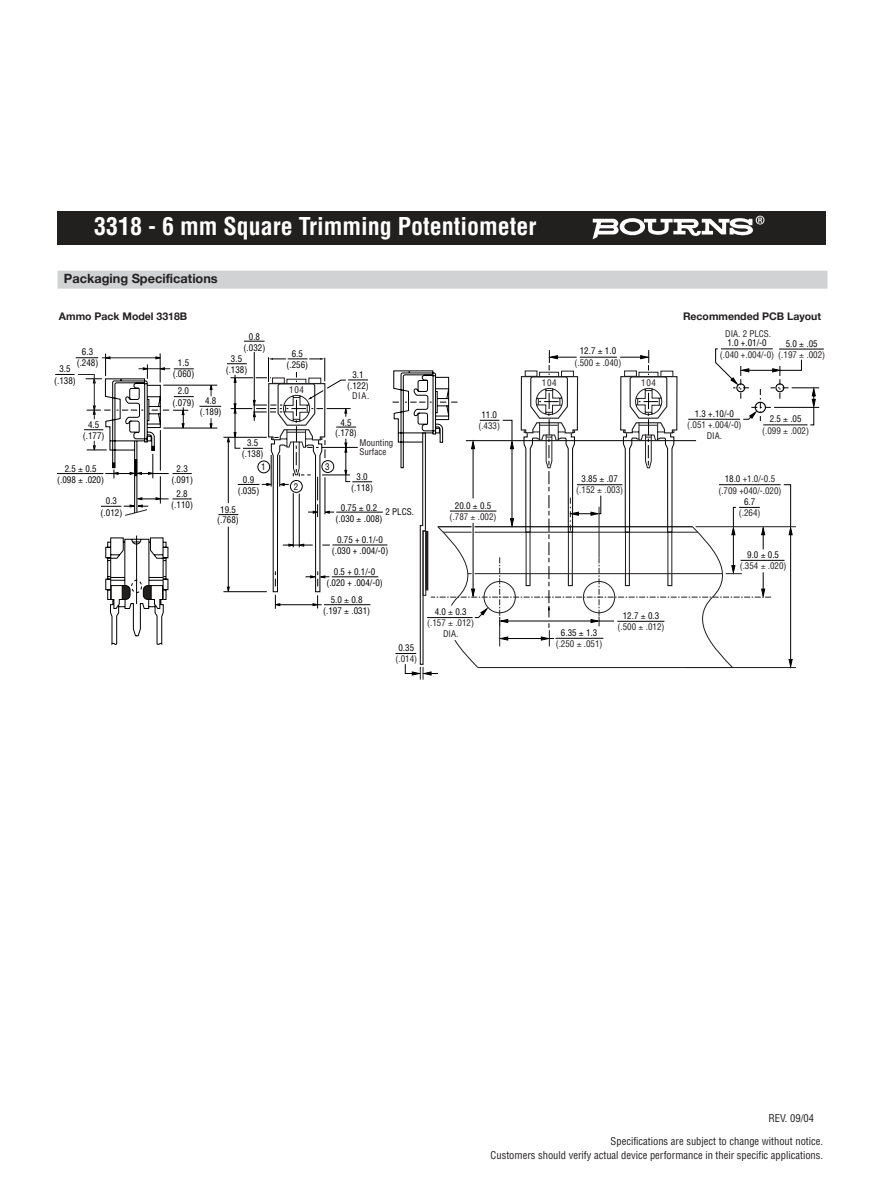
<style>
.page{position:relative;width:891px;height:1188px;background:#fff}
.page>*{position:absolute;margin:0;border:0;box-sizing:border-box;transform-origin:0 0}
.t1{font:700 condensed 24px "Helvetica";color:#fff}
.t2{font:700 12.75px "Helvetica Neue";color:#221f1f}
.t3{font:condensed 10.5px/14.2px "Helvetica";color:#221f1f;text-align:right}
.t4{font:700 10.5px "Helvetica Neue";color:#221f1f}
.t5{font:condensed 9px/10.8px "Helvetica";color:#000;text-align:center}
.t6{font:condensed 9px/11.2px "Helvetica";color:#221f1f;text-align:center}
.s1{color:#000}
</style>
<div class="page">
<div style="left:57px;top:211px;width:769px;height:34px;background:#221f1f"></div>
<svg style="left:593px;top:216px;width:171px;height:23px"></svg>
<hr style="left:136px;top:536px;width:1px;height:68px;background:#000">
<svg style="left:105px;top:537px;width:64px;height:109px"></svg>
<hr style="left:163px;top:385px;width:54px;height:1px;background:#000">
<hr style="left:163px;top:428px;width:54px;height:1px;background:#000">
<hr style="left:332px;top:576px;width:46px;height:1px;background:#000">
<hr style="left:332px;top:545px;width:55px;height:1px;background:#000">
<hr style="left:254px;top:352px;width:1px;height:69px;background:#000">
<svg style="left:244px;top:341px;width:21px;height:1px"></svg>
<hr style="left:336px;top:512px;width:47px;height:1px;background:#000">
<div style="left:57px;top:271px;width:771px;height:18px;background:#d0d2d3"></div>
<hr style="left:779px;top:349px;width:45px;height:1px;background:#000">
<svg style="left:55px;top:353px;width:139px;height:163px"></svg>
<svg style="left:200px;top:357px;width:172px;height:252px"></svg>
<svg style="left:393px;top:348px;width:426px;height:332px"></svg>
<h1 class="t1" style="left:94px;top:216px;width:444px">3318 - 6 mm Square Trimming Potentiometer</h1>
<h2 class="t2" style="left:64px;top:274px;width:155px">Packaging Specifications</h2>
<p class="t4" style="left:59px;top:312px;width:130px">Ammo Pack Model 3318B</p>
<p class="t4" style="left:683px;top:312px;width:140px">Recommended PCB Layout</p>
<p class="t5" style="left:77px;top:347px;width:23px;line-height:11.2px">6.3 (.248)</p>
<p class="t5" style="left:54px;top:364px;width:23px;line-height:11.2px">3.5 (.138)</p>
<p class="t5" style="left:83px;top:420px;width:23px;line-height:11.2px">4.5 (.177)</p>
<p class="t5" style="left:173px;top:358px;width:23px;line-height:11.2px">1.5 (.060)</p>
<p class="t5" style="left:244px;top:332px;width:23px">0.8 (.032)</p>
<p class="t5" style="left:226px;top:354px;width:23px">3.5 (.138)</p>
<p class="t5" style="left:173px;top:386px;width:23px;line-height:11.2px">2.0 (.079)</p>
<p class="t5" style="left:200px;top:396px;width:23px;line-height:11.2px">4.8 (.189)</p>
<p class="t5" style="left:242px;top:438px;width:23px">3.5 (.138)</p>
<p class="t5" style="left:57px;top:464px;width:48px;line-height:11.2px">2.5 0.5 (.098 .020)</p>
<p class="t5" style="left:101px;top:496px;width:23px;line-height:11.2px">0.3 (.012)</p>
<p class="t5" style="left:171px;top:489px;width:23px;line-height:11.2px">2.8 (.110)</p>
<p class="t5" style="left:171px;top:464px;width:23px;line-height:11.2px">2.3 (.091)</p>
<p class="t5" style="left:261px;top:462px;width:6px">1</p>
<p class="t5" style="left:238px;top:475px;width:23px">0.9 (.035)</p>
<p class="t5" style="left:217px;top:505px;width:23px">19.5 (.768)</p>
<p class="t5" style="left:287px;top:350px;width:23px">6.5 (.256)</p>
<p class="t6" style="left:289px;top:385px;width:16px">104</p>
<p class="t5" style="left:294px;top:482px;width:6px">2</p>
<p class="t5" style="left:347px;top:370px;width:23px">3.1 (.122)</p>
<p class="t6" style="left:352px;top:391px;width:19px">DIA.</p>
<p class="t5" style="left:335px;top:418px;width:23px">4.5 (.178)</p>
<p class="t6" style="left:359px;top:439px;width:36px;line-height:9px;text-align:left">Mounting<br>Surface</p>
<p class="t5" style="left:351px;top:472px;width:23px">3.0 (.118)</p>
<p class="t5" style="left:325px;top:462px;width:6px">3</p>
<p class="t5" style="left:336px;top:503px;width:48px">0.75 0.2 (.030 .008)</p>
<p class="t5" style="left:385px;top:507px;width:30px">2 PLCS.</p>
<p class="t5" style="left:481px;top:410px;width:17px">11.0</p>
<p class="t6" style="left:478px;top:421px;width:23px">(.433)</p>
<p class="t5" style="left:455px;top:501px;width:38px">20.0 0.5</p>
<p class="t6" style="left:450px;top:512px;width:48px">(.787 .002)</p>
<p class="t5" style="left:332px;top:535px;width:58px">0.75 + 0.1/-0 (.030 + .004/-0)</p>
<p class="t5" style="left:326px;top:568px;width:58px">0.5 + 0.1/-0 (.020 + .004/-0)</p>
<p class="t5" style="left:580px;top:346px;width:38px">12.7 1.0</p>
<p class="t6" style="left:575px;top:357px;width:48px">(.500 .040)</p>
<p class="t6" style="left:542px;top:378px;width:16px">104</p>
<p class="t6" style="left:641px;top:378px;width:16px">104</p>
<p class="t5" style="left:582px;top:474px;width:38px">3.85 .07</p>
<p class="t6" style="left:576px;top:485px;width:48px">(.152 .003)</p>
<p class="t6" style="left:725px;top:329px;width:48px">DIA. 2 PLCS.</p>
<p class="t5" style="left:727px;top:338px;width:41px">1.0 +.01/-0</p>
<p class="t6" style="left:720px;top:349px;width:56px">(.040 +.004/-0)</p>
<p class="t5" style="left:786px;top:339px;width:33px">5.0 .05</p>
<p class="t6" style="left:778px;top:350px;width:48px">(.197 .002)</p>
<p class="t5" style="left:695px;top:409px;width:41px">1.3 +.10/-0</p>
<p class="t6" style="left:687px;top:420px;width:56px">(.051 +.004/-0)<br>DIA.</p>
<p class="t5" style="left:770px;top:415px;width:33px">2.5 .05</p>
<p class="t6" style="left:762px;top:426px;width:48px">(.099 .002)</p>
<p class="t6" style="left:718px;top:474px;width:65px"><span class="s1">18.0</span> +1.0/-0.5 (.709 +040/-.020)</p>
<p class="t5" style="left:744px;top:497px;width:13px">6.7</p>
<p class="t6" style="left:739px;top:508px;width:23px">(.264)</p>
<p class="t5" style="left:747px;top:550px;width:33px">9.0 0.5</p>
<p class="t6" style="left:740px;top:561px;width:48px">(.354 .020)</p>
<p class="t5" style="left:323px;top:595px;width:48px">5.0 0.8 (.197 .031)</p>
<p class="t5" style="left:398px;top:643px;width:17px">0.35</p>
<p class="t6" style="left:395px;top:654px;width:23px">(.014)</p>
<p class="t5" style="left:435px;top:607px;width:33px">4.0 0.3</p>
<p class="t6" style="left:427px;top:618px;width:48px">(.157 .012)<br>DIA.</p>
<p class="t5" style="left:561px;top:628px;width:38px">6.35 1.3</p>
<p class="t6" style="left:556px;top:639px;width:48px">(.250 .051)</p>
<p class="t5" style="left:623px;top:611px;width:38px">12.7 0.3</p>
<p class="t6" style="left:618px;top:622px;width:48px">(.500 .012)</p>
<p class="t3" style="left:768px;top:1112px;width:47px">REV. 09/04</p>
<p class="t3" style="left:491px;top:1135px;width:334px">Specifications are subject to change without notice.<br>Customers should verify actual device performance in their specific applications.</p>
</div>
